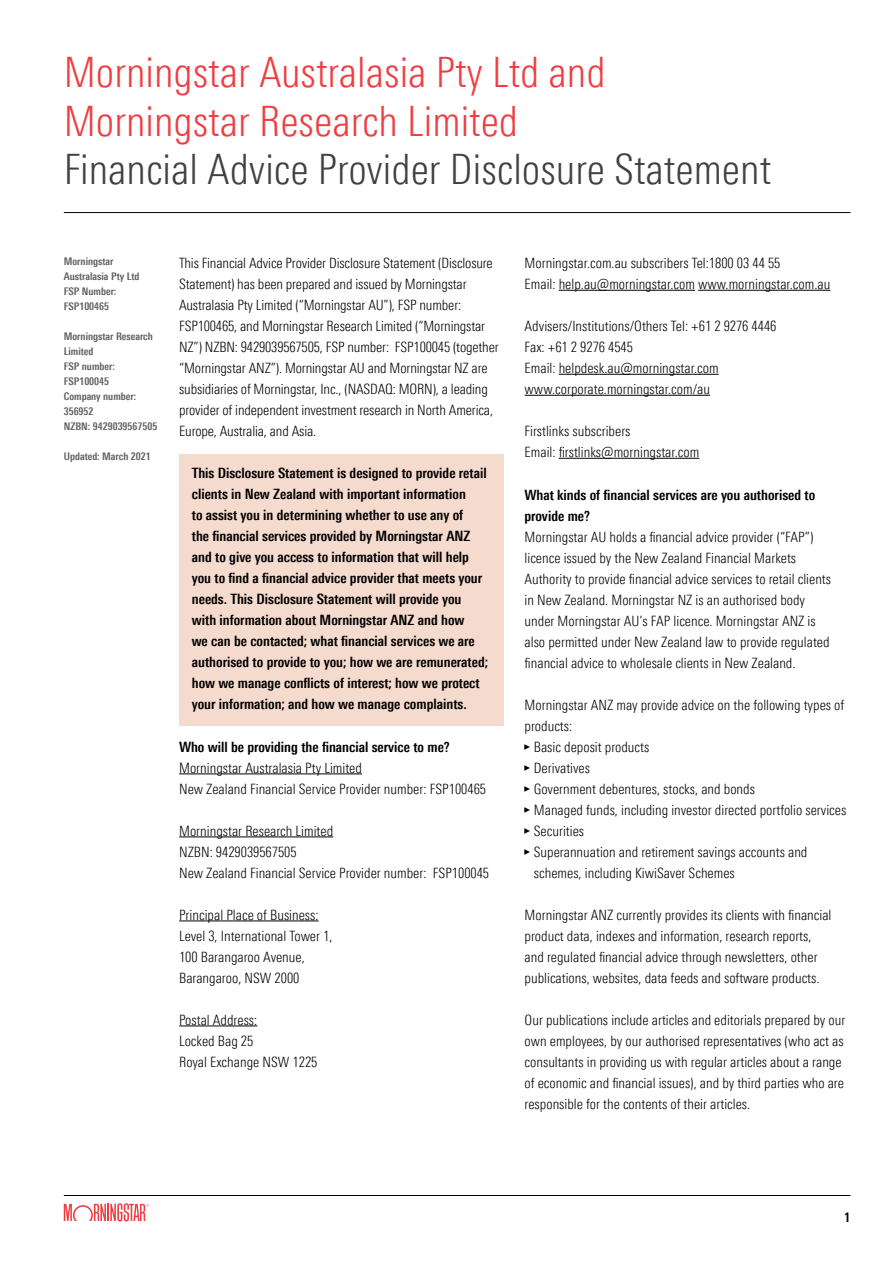
<style>
.page{position:relative;width:893px;height:1263px;background:#fff}
.page>*{position:absolute;margin:0;border:0;box-sizing:border-box;transform-origin:0 0}
.t1{font:300 condensed 42px/48px "Univers Nextfor MORN";color:#ef3e42}
.t2{font:300 condensed 42px "Univers Nextfor MORN";color:#414042}
.t3{font:300 condensed 14.25px/21px "Univers Nextfor MORN";color:#000}
.t4{font:700 condensed 14.25px/21px "Univers Nextfor MORN";color:#000}
.t5{font:700 condensed 13.2px "Univers Nextfor MORN";color:#000}
.t6{font:700 condensed 10.5px/15px "Univers Nextfor MORN";color:#5f6062}
</style>
<div class="page">
<hr style="left:64px;top:1195px;width:786px;height:1px;background:#000">
<hr style="left:64px;top:212px;width:786px;height:1px;background:#000">
<svg style="left:64px;top:1203px;width:85px;height:18px"></svg>
<div style="left:179px;top:454px;width:324px;height:271px;background:#f5dace"></div>
<hr style="left:179px;top:773px;width:183px;height:1px;background:#000">
<hr style="left:179px;top:836px;width:154px;height:1px;background:#000">
<hr style="left:179px;top:920px;width:140px;height:1px;background:#000">
<hr style="left:179px;top:1025px;width:78px;height:1px;background:#000">
<hr style="left:559px;top:290px;width:136px;height:1px;background:#000">
<hr style="left:698px;top:290px;width:132px;height:1px;background:#000">
<hr style="left:559px;top:374px;width:160px;height:1px;background:#000">
<hr style="left:525px;top:395px;width:185px;height:1px;background:#000">
<hr style="left:559px;top:458px;width:140px;height:1px;background:#000">
<h1 class="t1" style="left:64px;top:49px;width:543px">Morningstar Australasia Pty Ltd and<br>Morningstar Research Limited</h1>
<h1 class="t2" style="left:64px;top:145px;width:709px">Financial Advice Provider Disclosure Statement</h1>
<p class="t6" style="left:64px;top:254px;width:77px">Morningstar<br>Australasia Pty Ltd<br>FSP Number:<br>FSP100465</p>
<p class="t6" style="left:64px;top:329px;width:95px">Morningstar Research<br>Limited<br>FSP number:<br>FSP100045<br>Company number:<br>356952<br>NZBN: 9429039567505</p>
<p class="t6" style="left:64px;top:449px;width:88px">Updated: March 2021</p>
<p class="t3" style="left:179px;top:253px;width:321px">This Financial Advice Provider Disclosure Statement (Disclosure Statement) has been prepared and issued by Morningstar Australasia Pty Limited (“Morningstar AU”), FSP number:<br>FSP100465, and Morningstar Research Limited (“Morningstar NZ”) NZBN: 9429039567505, FSP number: FSP100045 (together “Morningstar ANZ”). Morningstar AU and Morningstar NZ are subsidiaries of Morningstar, Inc., (NASDAQ: MORN), a leading provider of independent investment research in North America, Europe, Australia, and Asia.</p>
<p class="t4" style="left:192px;top:463px;width:298px">This Disclosure Statement is designed to provide retail clients in New Zealand with important information<br>to assist you in determining whether to use any of<br>the financial services provided by Morningstar ANZ and to give you access to information that will help you to find a financial advice provider that meets your needs. This Disclosure Statement will provide you with information about Morningstar ANZ and how<br>we can be contacted; what financial services we are authorised to provide to you; how we are remunerated; how we manage conflicts of interest; how we protect your information; and how we manage complaints.</p>
<p class="t4" style="left:179px;top:736px;width:272px">Who will be providing the financial service to me?</p>
<p class="t3" style="left:179px;top:757px;width:308px">Morningstar Australasia Pty Limited<br>New Zealand Financial Service Provider number: FSP100465</p>
<p class="t3" style="left:179px;top:820px;width:312px">Morningstar Research Limited<br>NZBN: 9429039567505<br>New Zealand Financial Service Provider number: FSP100045</p>
<p class="t3" style="left:179px;top:904px;width:155px">Principal Place of Business:<br>Level 3, International Tower 1,<br>100 Barangaroo Avenue,<br>Barangaroo, NSW 2000</p>
<p class="t3" style="left:179px;top:1009px;width:140px">Postal Address:<br>Locked Bag 25<br>Royal Exchange NSW 1225</p>
<p class="t3" style="left:525px;top:253px;width:307px">Morningstar.com.au subscribers Tel:1800 03 44 55<br>Email: help.au@morningstar.com www.morningstar.com.au</p>
<p class="t3" style="left:525px;top:316px;width:253px">Advisers/Institutions/Others Tel: +61 2 9276 4446<br>Fax: +61 2 9276 4545<br>Email: helpdesk.au@morningstar.com www.corporate.morningstar.com/au</p>
<p class="t3" style="left:525px;top:421px;width:176px">Firstlinks subscribers<br>Email: firstlinks@morningstar.com</p>
<p class="t4" style="left:525px;top:484px;width:292px">What kinds of financial services are you authorised to provide me?</p>
<p class="t3" style="left:525px;top:526px;width:308px">Morningstar AU holds a financial advice provider (“FAP”) licence issued by the New Zealand Financial Markets Authority to provide financial advice services to retail clients in New Zealand. Morningstar NZ is an authorised body under Morningstar AU’s FAP licence. Morningstar ANZ is also permitted under New Zealand law to provide regulated financial advice to wholesale clients in New Zealand.</p>
<p class="t3" style="left:525px;top:694px;width:321px">Morningstar ANZ may provide advice on the following types of</p>
<p class="t3" style="left:525px;top:715px;width:49px">products:</p>
<p class="t3" style="left:534px;top:736px;width:117px">Basic deposit products</p>
<p class="t3" style="left:534px;top:757px;width:58px">Derivatives</p>
<p class="t3" style="left:534px;top:778px;width:223px">Government debentures, stocks, and bonds</p>
<p class="t3" style="left:534px;top:799px;width:314px">Managed funds, including investor directed portfolio services</p>
<p class="t3" style="left:534px;top:820px;width:52px">Securities</p>
<p class="t3" style="left:534px;top:841px;width:275px">Superannuation and retirement savings accounts and</p>
<p class="t3" style="left:534px;top:862px;width:203px">schemes, including KiwiSaver Schemes</p>
<p class="t3" style="left:525px;top:904px;width:308px">Morningstar ANZ currently provides its clients with financial product data, indexes and information, research reports, and regulated financial advice through newsletters, other publications, websites, data feeds and software products.</p>
<p class="t3" style="left:525px;top:1009px;width:322px">Our publications include articles and editorials prepared by our own employees, by our authorised representatives (who act as consultants in providing us with regular articles about a range of economic and financial issues), and by third parties who are responsible for the contents of their articles.</p>
<p class="t5" style="left:844px;top:1209px;width:8px">1</p>
</div>
